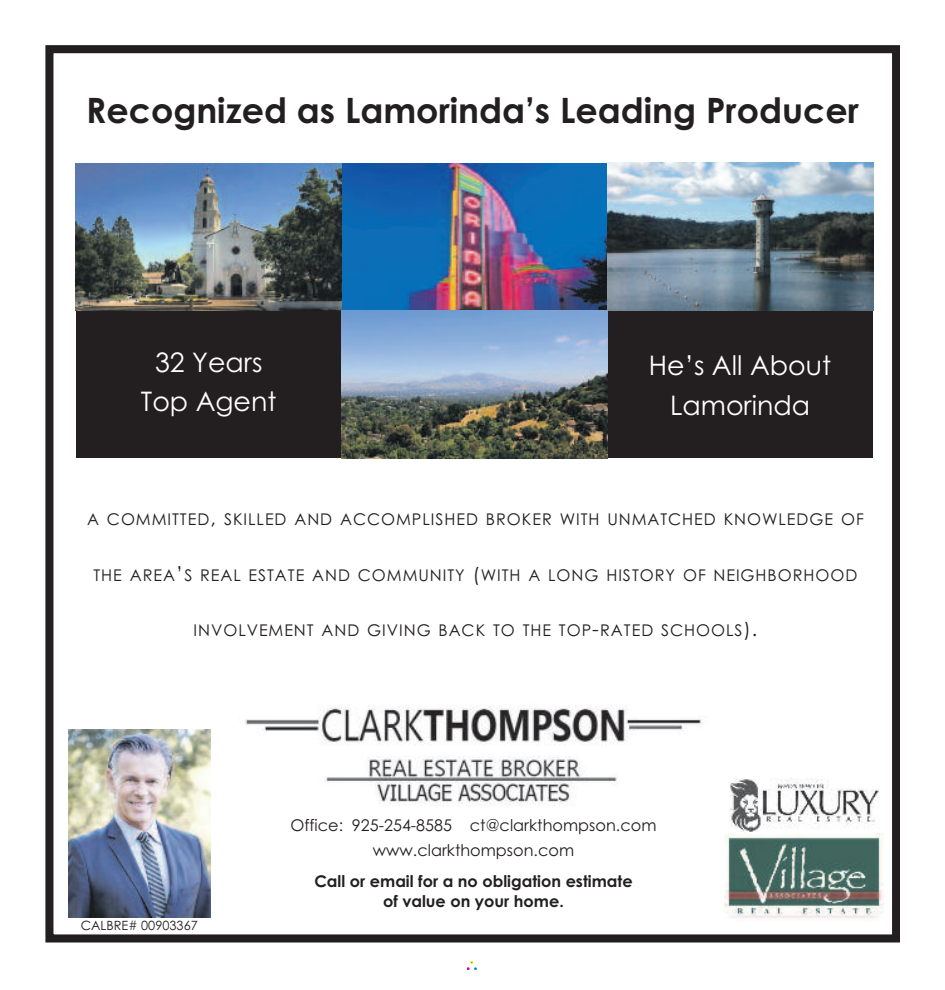
<style>
.page{position:relative;width:945px;height:990px;background:#fff}
.page>*{position:absolute;margin:0;border:0;box-sizing:border-box;transform-origin:0 0}
.t1{font:35px "Century Gothic,Bold";color:#231f20}
.t2{font:26.88px/39.2px "Century Gothic";color:#fff;text-align:center}
.t3{font:16.12px "Century Gothic";letter-spacing:.06em;color:#231f20}
.t4{font:16.12px/24.8px "Century Gothic";color:#231f20;text-align:center}
.t5{font:16.12px/19.8px "Century Gothic,Bold";color:#231f20;text-align:center}
.t6{font:12.75px "Century Gothic";color:#231f20}
.s1{font-size:20.25px}
.s2{font-size:18.88px}
</style>
<div class="page">
<svg style="left:468px;top:962px;width:8px;height:7px"></svg>
<div style="left:466px;top:960px;width:12px;height:11px;border:1px solid #fff"></div>
<img style="left:725px;top:833px;width:158px;height:86px">
<img style="left:730px;top:778px;width:149px;height:54px">
<img style="left:245px;top:705px;width:458px;height:101px">
<img style="left:68px;top:730px;width:143px;height:188px">
<div style="left:45px;top:45px;width:855px;height:898px;border:8px solid #231f20"></div>
<div style="left:607px;top:311px;width:266px;height:147px;background:#231f20"></div>
<div style="left:76px;top:311px;width:266px;height:147px;background:#231f20"></div>
<img style="left:76px;top:163px;width:797px;height:148px">
<img style="left:342px;top:311px;width:265px;height:147px">
<h1 class="t1" style="left:86px;top:84px;width:774px">Recognized as Lamorinda’s Leading Producer</h1>
<h2 class="t2" style="left:141px;top:342px;width:137px">32 Years<br>Top Agent</h2>
<h2 class="t2" style="left:649px;top:346px;width:184px">He’s All About<br>Lamorinda</h2>
<p class="t3" style="left:87px;top:508px;width:778px">A COMMITTED<span class="s1">,</span> SKILLED AND ACCOMPLISHED BROKER WITH UNMATCHED KNOWLEDGE OF</p>
<p class="t3" style="left:94px;top:564px;width:765px">THE AREA<span class="s1">’</span>S REAL ESTATE AND COMMUNITY <span class="s2">(</span>WITH A LONG HISTORY OF NEIGHBORHOOD</p>
<p class="t3" style="left:194px;top:619px;width:565px">INVOLVEMENT AND GIVING BACK TO THE TOP<span class="s1">-</span>RATED SCHOOLS<span class="s2">)</span><span class="s1">.</span></p>
<p class="t6" style="left:81px;top:916px;width:119px">CALBRE# 00903367</p>
<p class="t4" style="left:290px;top:813px;width:368px">Office: 925-254-8585 ct@clarkthompson.com www.clarkthompson.com</p>
<p class="t5" style="left:314px;top:871px;width:320px">Call or email for a no obligation estimate of value on your home.</p>
</div>
